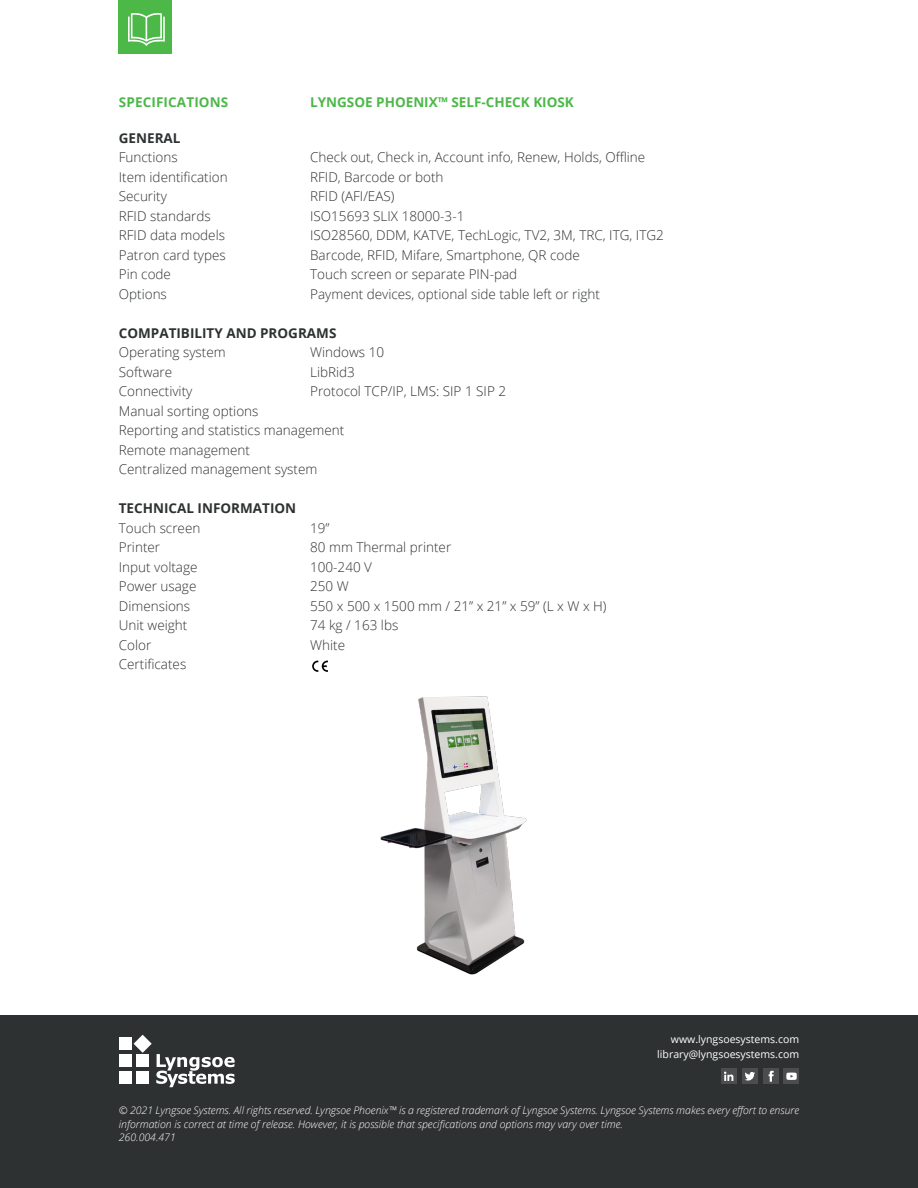
<style>
.page{position:relative;width:918px;height:1188px;background:#fff}
.page>*{position:absolute;margin:0;border:0;box-sizing:border-box;transform-origin:0 0}
.Bodytext_9_13_Dark_G{font:300 13.5px "Open Sans";color:#2e3132}
.Bodytext_9_13_Dark_G-2{font:700 13.5px "Open Sans";color:#2e3132}
.Bodytext_9_13_Dark_G-3{font:700 13.5px "Open Sans";color:#4cb848}
.t1{font:italic 300 10.5px/13.5px "Open Sans";color:#fff}
.t2{font:10.5px/15px "Open Sans";color:#fff;text-align:right}
</style>
<div class="page">
<div style="left:0;top:1015px;width:918px;height:173px;background:#2e3132"></div>
<div style="left:119px;top:1037px;width:13px;height:13px;background:#fff"></div>
<div style="left:119px;top:1054px;width:13px;height:13px;background:#fff"></div>
<div style="left:119px;top:1071px;width:13px;height:13px;background:#fff"></div>
<svg style="left:134px;top:1035px;width:101px;height:52px"></svg>
<div style="left:721px;top:1069px;width:15px;height:15px;background:#4b4d4e"></div>
<svg style="left:724px;top:1072px;width:9px;height:9px"></svg>
<div style="left:742px;top:1069px;width:15px;height:15px;background:#4b4d4e"></div>
<svg style="left:745px;top:1072px;width:10px;height:9px"></svg>
<div style="left:763px;top:1069px;width:15px;height:15px;background:#4b4d4e"></div>
<svg style="left:769px;top:1071px;width:5px;height:11px"></svg>
<div style="left:784px;top:1069px;width:15px;height:15px;background:#4b4d4e"></div>
<svg style="left:786px;top:1073px;width:11px;height:7px"></svg>
<div style="left:119px;top:0;width:53px;height:54px;background:#4cb848"></div>
<svg style="left:128px;top:13px;width:37px;height:33px"></svg>
<svg style="left:312px;top:661px;width:16px;height:11px"></svg>
<img style="left:380px;top:696px;width:147px;height:279px">
<p class="Bodytext_9_13_Dark_G-3" style="left:119px;top:93px;width:111px">SPECIFICATIONS</p>
<p class="Bodytext_9_13_Dark_G-3" style="left:310px;top:93px;width:265px">LYNGSOE PHOENIX™ SELF-CHECK KIOSK</p>
<p class="Bodytext_9_13_Dark_G-2" style="left:119px;top:128px;width:63px">GENERAL</p>
<p class="Bodytext_9_13_Dark_G" style="left:119px;top:148px;width:60px">Functions</p>
<p class="Bodytext_9_13_Dark_G" style="left:310px;top:148px;width:337px">Check out, Check in, Account info, Renew, Holds, Offline</p>
<p class="Bodytext_9_13_Dark_G" style="left:119px;top:167px;width:110px">Item identification</p>
<p class="Bodytext_9_13_Dark_G" style="left:310px;top:167px;width:135px">RFID, Barcode or both</p>
<p class="Bodytext_9_13_Dark_G" style="left:119px;top:187px;width:50px">Security</p>
<p class="Bodytext_9_13_Dark_G" style="left:310px;top:187px;width:86px">RFID (AFI/EAS)</p>
<p class="Bodytext_9_13_Dark_G" style="left:119px;top:206px;width:93px">RFID standards</p>
<p class="Bodytext_9_13_Dark_G" style="left:310px;top:206px;width:156px">ISO15693 SLIX 18000-3-1</p>
<p class="Bodytext_9_13_Dark_G" style="left:119px;top:226px;width:108px">RFID data models</p>
<p class="Bodytext_9_13_Dark_G" style="left:310px;top:226px;width:355px">ISO28560, DDM, KATVE, TechLogic, TV2, 3M, TRC, ITG, ITG2</p>
<p class="Bodytext_9_13_Dark_G" style="left:119px;top:245px;width:109px">Patron card types</p>
<p class="Bodytext_9_13_Dark_G" style="left:310px;top:245px;width:271px">Barcode, RFID, Mifare, Smartphone, QR code</p>
<p class="Bodytext_9_13_Dark_G" style="left:119px;top:265px;width:54px">Pin code</p>
<p class="Bodytext_9_13_Dark_G" style="left:310px;top:265px;width:209px">Touch screen or separate PIN-pad</p>
<p class="Bodytext_9_13_Dark_G" style="left:119px;top:284px;width:50px">Options</p>
<p class="Bodytext_9_13_Dark_G" style="left:310px;top:284px;width:291px">Payment devices, optional side table left or right</p>
<p class="Bodytext_9_13_Dark_G-2" style="left:119px;top:323px;width:219px">COMPATIBILITY AND PROGRAMS</p>
<p class="Bodytext_9_13_Dark_G" style="left:119px;top:343px;width:108px">Operating system</p>
<p class="Bodytext_9_13_Dark_G" style="left:310px;top:343px;width:75px">Windows 10</p>
<p class="Bodytext_9_13_Dark_G" style="left:119px;top:362px;width:55px">Software</p>
<p class="Bodytext_9_13_Dark_G" style="left:310px;top:362px;width:46px">LibRid3</p>
<p class="Bodytext_9_13_Dark_G" style="left:119px;top:382px;width:75px">Connectivity</p>
<p class="Bodytext_9_13_Dark_G" style="left:310px;top:382px;width:197px">Protocol TCP/IP, LMS: SIP 1 SIP 2</p>
<p class="Bodytext_9_13_Dark_G" style="left:119px;top:401px;width:141px">Manual sorting options</p>
<p class="Bodytext_9_13_Dark_G" style="left:119px;top:421px;width:227px">Reporting and statistics management</p>
<p class="Bodytext_9_13_Dark_G" style="left:119px;top:440px;width:133px">Remote management</p>
<p class="Bodytext_9_13_Dark_G" style="left:119px;top:460px;width:200px">Centralized management system</p>
<p class="Bodytext_9_13_Dark_G-2" style="left:119px;top:499px;width:179px">TECHNICAL INFORMATION</p>
<p class="Bodytext_9_13_Dark_G" style="left:119px;top:518px;width:83px">Touch screen</p>
<p class="Bodytext_9_13_Dark_G" style="left:310px;top:518px;width:21px">19”</p>
<p class="Bodytext_9_13_Dark_G" style="left:119px;top:538px;width:43px">Printer</p>
<p class="Bodytext_9_13_Dark_G" style="left:310px;top:538px;width:143px">80 mm Thermal printer</p>
<p class="Bodytext_9_13_Dark_G" style="left:119px;top:557px;width:80px">Input voltage</p>
<p class="Bodytext_9_13_Dark_G" style="left:310px;top:557px;width:63px">100-240 V</p>
<p class="Bodytext_9_13_Dark_G" style="left:119px;top:577px;width:79px">Power usage</p>
<p class="Bodytext_9_13_Dark_G" style="left:310px;top:577px;width:40px">250 W</p>
<p class="Bodytext_9_13_Dark_G" style="left:119px;top:596px;width:73px">Dimensions</p>
<p class="Bodytext_9_13_Dark_G" style="left:310px;top:596px;width:298px">550 x 500 x 1500 mm / 21” x 21” x 59” (L x W x H)</p>
<p class="Bodytext_9_13_Dark_G" style="left:119px;top:616px;width:70px">Unit weight</p>
<p class="Bodytext_9_13_Dark_G" style="left:310px;top:616px;width:90px">74 kg / 163 lbs</p>
<p class="Bodytext_9_13_Dark_G" style="left:119px;top:635px;width:34px">Color</p>
<p class="Bodytext_9_13_Dark_G" style="left:310px;top:635px;width:36px">White</p>
<p class="Bodytext_9_13_Dark_G" style="left:119px;top:655px;width:69px">Certificates</p>
<p class="t2" style="left:657px;top:1031px;width:143px">www.lyngsoesystems.com library@lyngsoesystems.com</p>
<p class="t1" style="left:119px;top:1103px;width:682px">© 2021 Lyngsoe Systems. All rights reserved. Lyngsoe Phoenix™ is a registered trademark of Lyngsoe Systems. Lyngsoe Systems makes every effort to ensure information is correct at time of release. However, it is possible that specifications and options may vary over time.<br>260.004.471</p>
</div>
